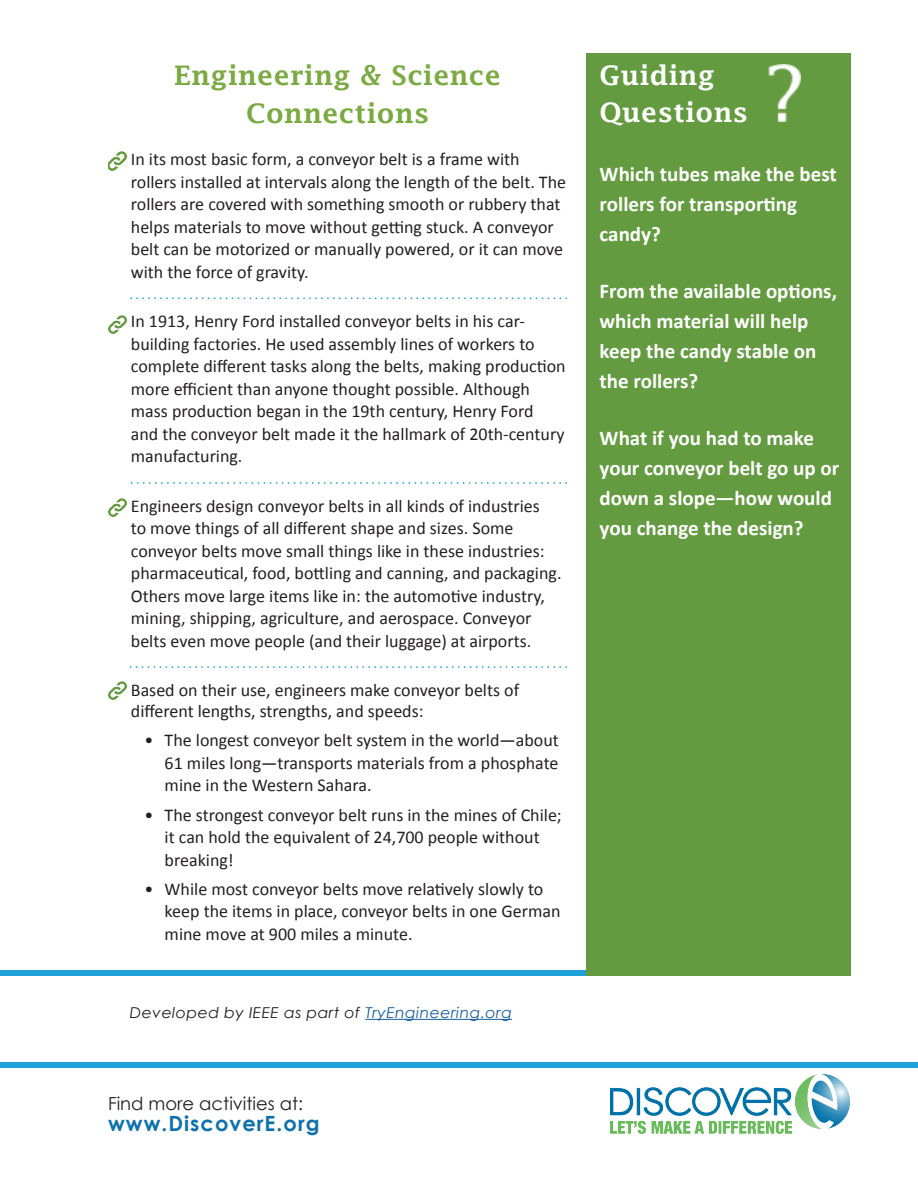
<style>
.page{position:relative;width:918px;height:1188px;background:#fff}
.page>*{position:absolute;margin:0;border:0;box-sizing:border-box;transform-origin:0 0}
.t1{font:600 27px "Lucida Fax";letter-spacing:.02em;color:#7aaa41}
.t2{font:600 27px "Lucida Fax";letter-spacing:.02em;color:#fff}
.t3{font:700 21px/30px "Calibri";color:#fff}
.t4{font:700 21px "Century Gothic";letter-spacing:.05em;color:#0f71ac}
.t5{font:18px/22.5px "Calibri";color:#231f20}
.t6{font:18px "Century Gothic";color:#231f20}
.t7{font:italic 15px "Century Gothic";letter-spacing:.025em;color:#231f20;scale:1.05 1}
.s1{color:#175d9e}
</style>
<div class="page">
<div style="left:0;top:1062px;width:918px;height:6px;background:#1ea0da"></div>
<div style="left:0;top:970px;width:586px;height:6px;background:#1ea0da"></div>
<div style="left:586px;top:54px;width:265px;height:922px;background:#649b41"></div>
<svg style="left:131px;top:482px;width:436px;height:2px"></svg>
<svg style="left:130px;top:298px;width:437px;height:1px"></svg>
<svg style="left:130px;top:666px;width:437px;height:2px"></svg>
<hr style="left:365px;top:1019px;width:147px;height:1px;background:#175d9e">
<img style="left:610px;top:1074px;width:239px;height:60px">
<img style="left:768px;top:65px;width:33px;height:56px">
<img style="left:108px;top:152px;width:19px;height:19px">
<img style="left:109px;top:315px;width:18px;height:18px">
<img style="left:109px;top:498px;width:18px;height:18px">
<img style="left:108px;top:681px;width:18px;height:19px">
<p class="t1" style="left:174px;top:60px;width:328px">Engineering &amp; Science</p>
<p class="t1" style="left:246px;top:98px;width:185px">Connections</p>
<p class="t5" style="left:131px;top:147px;width:437px">In its most basic form, a conveyor belt is a frame with rollers installed at intervals along the length of the belt. The rollers are covered with something smooth or rubbery that helps materials to move without getting stuck. A conveyor belt can be motorized or manually powered, or it can move with the force of gravity.</p>
<p class="t5" style="left:131px;top:309px;width:436px">In 1913, Henry Ford installed conveyor belts in his car&shy;building factories. He used assembly lines of workers to complete different tasks along the belts, making production more efficient than anyone thought possible. Although mass production began in the 19th century, Henry Ford<br>and the conveyor belt made it the hallmark of 20th-century manufacturing.</p>
<p class="t5" style="left:131px;top:494px;width:432px">Engineers design conveyor belts in all kinds of industries<br>to move things of all different shape and sizes. Some conveyor belts move small things like in these industries: pharmaceutical, food, bottling and canning, and packaging.<br>Others move large items like in: the automotive industry, mining, shipping, agriculture, and aerospace. Conveyor belts even move people (and their luggage) at airports.</p>
<p class="t5" style="left:131px;top:678px;width:390px;line-height:21.6px">Based on their use, engineers make conveyor belts of different lengths, strengths, and speeds:</p>
<p class="t5" style="left:165px;top:728px;width:396px;text-align:justify;text-indent:-20px">• The longest conveyor belt system in the world—about 61 miles long—transports materials from a phosphate mine in the Western Sahara.</p>
<p class="t5" style="left:165px;top:803px;width:399px;text-indent:-20px">• The strongest conveyor belt runs in the mines of Chile; it can hold the equivalent of 24,700 people without breaking!</p>
<p class="t5" style="left:165px;top:877px;width:397px;text-indent:-20px">• While most conveyor belts move relatively slowly to keep the items in place, conveyor belts in one German mine move at 900 miles a minute.</p>
<p class="t7" style="left:130px;top:1003px;width:365px">Developed by IEEE as part of <span class="s1">TryEngineering.org</span></p>
<p class="t6" style="left:108px;top:1092px;width:197px">Find more activities at:</p>
<p class="t4" style="left:108px;top:1110px;width:213px">www.DiscoverE.org</p>
<p class="t2" style="left:600px;top:60px;width:117px">Guiding</p>
<p class="t2" style="left:600px;top:97px;width:150px">Questions</p>
<p class="t3" style="left:600px;top:158px;width:239px">Which tubes make the best rollers for transporting candy?</p>
<p class="t3" style="left:600px;top:275px;width:239px">From the available options, which material will help keep the candy stable on the rollers?</p>
<p class="t3" style="left:600px;top:422px;width:241px">What if you had to make your conveyor belt go up or down a slope—how would you change the design?</p>
</div>
